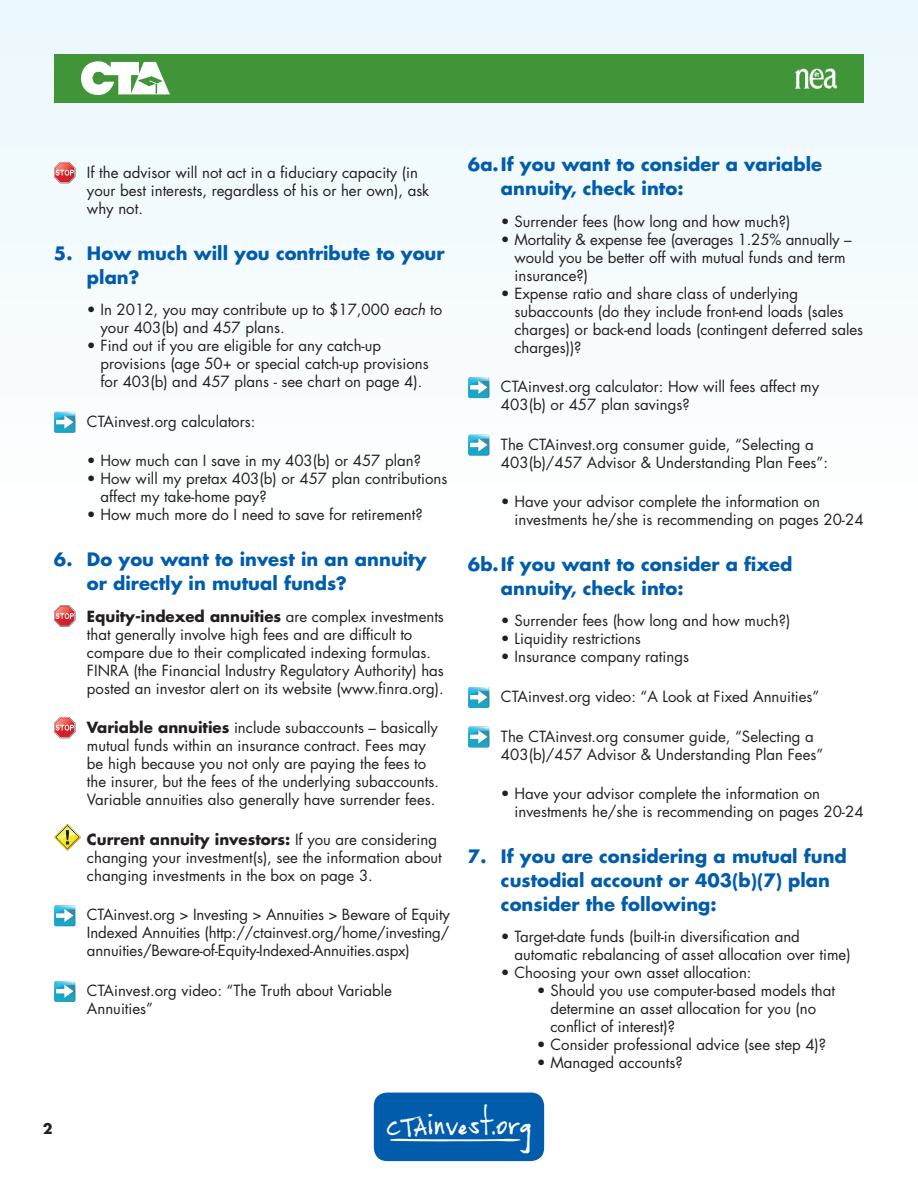
<style>
.page{position:relative;width:918px;height:1188px;background:#fff}
.page>*{position:absolute;margin:0;border:0;box-sizing:border-box;transform-origin:0 0}
.t1{font:28.5px "Alfalfa";letter-spacing:-.005em;color:#fff}
.t2{font:20.4px "Alfalfa";color:#fff;scale:10 1}
.SUBHEAD{font:700 18px/24px "Futura";color:#015dab}
.BODY{font:15px/18px "Futura";color:#231f20}
.t3{font:700 14.25px "Futura";color:#231f20}
.s1{font-style:italic}
.s2{font-weight:700}
</style>
<div class="page">
<div style="left:0;top:0;width:918px;height:1188px;background:linear-gradient(to right,#fbfdfe,#fbfdfe)"></div>
<div style="left:373px;top:1092px;width:172px;height:70px;background:#015dab;border-radius:14px"></div>
<div style="left:372px;top:1090px;width:174px;height:73px;border:2px solid #fff;border-radius:14px"></div>
<div style="left:54px;top:54px;width:810px;height:48px;background:#3f9537"></div>
<img style="left:795px;top:68px;width:42px;height:20px">
<svg style="left:81px;top:61px;width:89px;height:34px"></svg>
<svg style="left:54px;top:162px;width:22px;height:21px"></svg>
<svg style="left:54px;top:411px;width:22px;height:22px"></svg>
<svg style="left:54px;top:605px;width:22px;height:22px"></svg>
<svg style="left:54px;top:717px;width:22px;height:21px"></svg>
<svg style="left:54px;top:824px;width:27px;height:27px"></svg>
<svg style="left:54px;top:905px;width:22px;height:21px"></svg>
<svg style="left:54px;top:980px;width:22px;height:22px"></svg>
<svg style="left:468px;top:377px;width:22px;height:21px"></svg>
<svg style="left:468px;top:434px;width:22px;height:22px"></svg>
<svg style="left:468px;top:686px;width:22px;height:22px"></svg>
<svg style="left:468px;top:726px;width:22px;height:22px"></svg>
<p class="BODY" style="left:87px;top:163px;width:344px">If the advisor will not act in a fiduciary capacity (in your best interests, regardless of his or her own), ask why not.</p>
<p class="SUBHEAD" style="left:87px;top:241px;width:359px;text-indent:-33px">5. How much will you contribute to your plan?</p>
<p class="BODY" style="left:100px;top:301px;width:343px;text-indent:-13px">• In 2012, you may contribute up to $17,000 <span class="s1">each</span> to your 403(b) and 457 plans.</p>
<p class="BODY" style="left:100px;top:337px;width:330px;text-indent:-13px">• Find out if you are eligible for any catch-up provisions (age 50+ or special catch-up provisions for 403(b) and 457 plans - see chart on page 4).</p>
<p class="BODY" style="left:87px;top:412px;width:170px">CTAinvest.org calculators:</p>
<p class="BODY" style="left:87px;top:452px;width:336px">• How much can I save in my 403(b) or 457 plan?</p>
<p class="BODY" style="left:100px;top:470px;width:348px;text-indent:-13px">• How will my pretax 403(b) or 457 plan contributions affect my take-home pay?</p>
<p class="BODY" style="left:87px;top:506px;width:337px">• How much more do I need to save for retirement?</p>
<p class="SUBHEAD" style="left:87px;top:547px;width:341px;text-indent:-33px">6. Do you want to invest in an annuity or directly in mutual funds?</p>
<p class="BODY" style="left:87px;top:607px;width:358px"><span class="s2">Equity-indexed annuities</span> are complex investments that generally involve high fees and are difficult to compare due to their complicated indexing formulas.<br>FINRA (the Financial Industry Regulatory Authority) has posted an investor alert on its website (www.finra.org).</p>
<p class="BODY" style="left:87px;top:718px;width:354px"><span class="s2">Variable annuities</span> include subaccounts – basically mutual funds within an insurance contract. Fees may be high because you not only are paying the fees to the insurer, but the fees of the underlying subaccounts.<br>Variable annuities also generally have surrender fees.</p>
<p class="BODY" style="left:87px;top:830px;width:356px"><span class="s2">Current annuity investors:</span> If you are considering changing your investment(s), see the information about changing investments in the box on page 3.</p>
<p class="BODY" style="left:87px;top:906px;width:364px;text-align:justify">CTAinvest.org &gt; Investing &gt; Annuities &gt; Beware of Equity Indexed Annuities (http://ctainvest.org/home/investing/ annuities/Beware-of-Equity-Indexed-Annuities.aspx)</p>
<p class="BODY" style="left:87px;top:981px;width:307px">CTAinvest.org video: “The Truth about Variable<br>Annuities”</p>
<p class="SUBHEAD" style="left:501px;top:152px;width:323px;text-indent:-33px">6a.If you want to consider a variable annuity, check into:</p>
<p class="BODY" style="left:501px;top:212px;width:291px">• Surrender fees (how long and how much?)</p>
<p class="BODY" style="left:514px;top:230px;width:339px;text-indent:-13px">• Mortality &amp; expense fee (averages 1.25% annually – would you be better off with mutual funds and term insurance?)</p>
<p class="BODY" style="left:514px;top:284px;width:350px;text-indent:-13px">• Expense ratio and share class of underlying subaccounts (do they include front-end loads (sales charges) or back-end loads (contingent deferred sales charges))?</p>
<p class="BODY" style="left:501px;top:377px;width:320px">CTAinvest.org calculator: How will fees affect my<br>403(b) or 457 plan savings?</p>
<p class="BODY" style="left:501px;top:435px;width:328px">The CTAinvest.org consumer guide, “Selecting a<br>403(b)/457 Advisor &amp; Understanding Plan Fees”:</p>
<p class="BODY" style="left:514px;top:493px;width:351px;text-indent:-13px">• Have your advisor complete the information on investments he/she is recommending on pages 20-24</p>
<p class="SUBHEAD" style="left:501px;top:552px;width:293px;text-indent:-33px">6b.If you want to consider a fixed annuity, check into:</p>
<p class="BODY" style="left:501px;top:612px;width:291px">• Surrender fees (how long and how much?)</p>
<p class="BODY" style="left:501px;top:630px;width:141px">• Liquidity restrictions</p>
<p class="BODY" style="left:501px;top:648px;width:190px">• Insurance company ratings</p>
<p class="BODY" style="left:501px;top:687px;width:320px">CTAinvest.org video: “A Look at Fixed Annuities”</p>
<p class="BODY" style="left:501px;top:727px;width:324px">The CTAinvest.org consumer guide, “Selecting a<br>403(b)/457 Advisor &amp; Understanding Plan Fees”</p>
<p class="BODY" style="left:514px;top:785px;width:351px;text-indent:-13px">• Have your advisor complete the information on investments he/she is recommending on pages 20-24</p>
<p class="SUBHEAD" style="left:501px;top:844px;width:347px;text-indent:-33px">7. If you are considering a mutual fund custodial account or 403(b)(7) plan consider the following:</p>
<p class="BODY" style="left:514px;top:928px;width:338px;text-indent:-13px">• Target-date funds (built-in diversification and automatic rebalancing of asset allocation over time)</p>
<p class="BODY" style="left:501px;top:964px;width:252px">• Choosing your own asset allocation:</p>
<p class="BODY" style="left:550px;top:982px;width:286px;text-indent:-13px">• Should you use computer-based models that determine an asset allocation for you (no conflict of interest)?</p>
<p class="BODY" style="left:537px;top:1036px;width:291px">• Consider professional advice (see step 4)?</p>
<p class="BODY" style="left:537px;top:1054px;width:147px">• Managed accounts?</p>
<p class="t3" style="left:43px;top:1118px;width:11px">2</p>
<p class="t1" style="left:386px;top:1109px;width:147px">CTAinvest.org</p>
<p class="t2" style="left:382px;top:1122px;width:16px">_</p>
</div>
